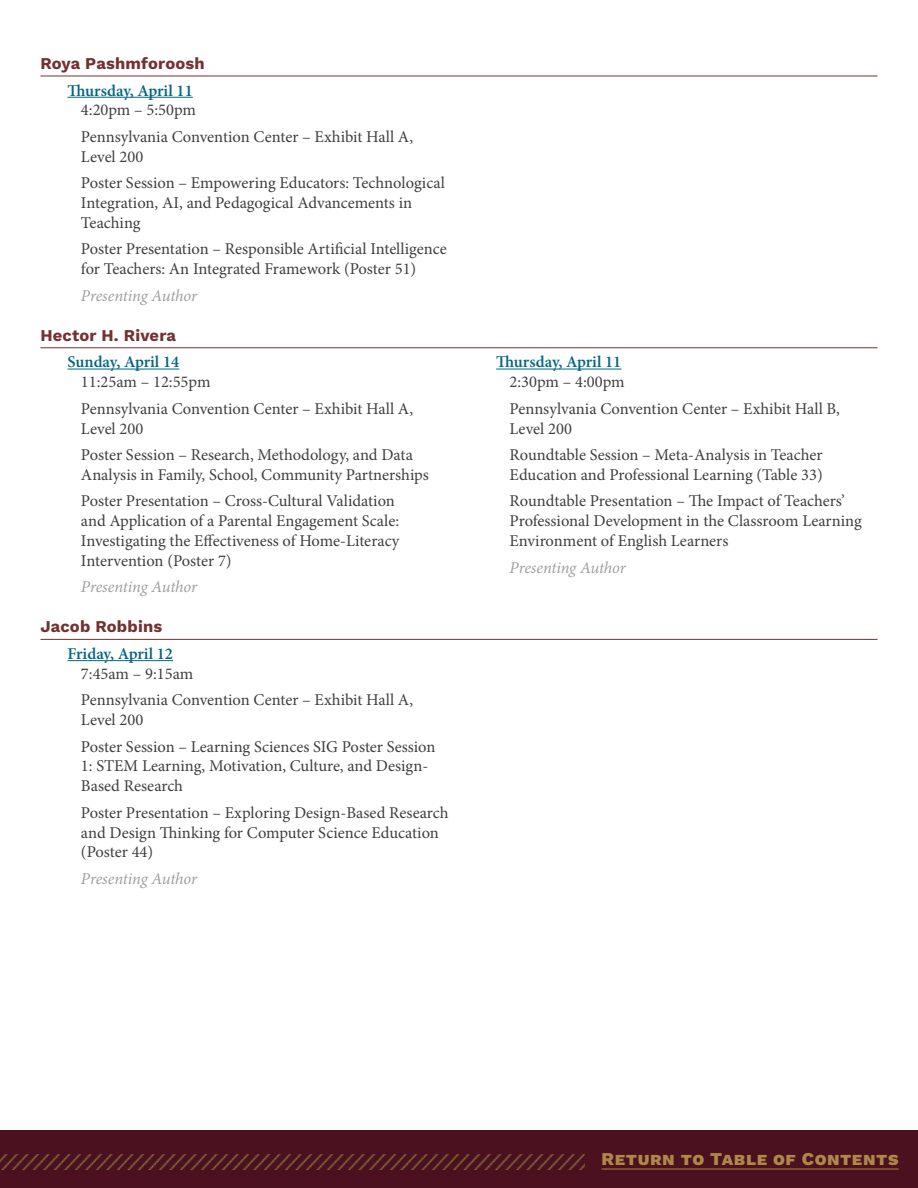
<style>
.page{position:relative;width:918px;height:1188px;background:#fff}
.page>*{position:absolute;margin:0;border:0;box-sizing:border-box;transform-origin:0 0}
.t1{font:18px "Work Sans";letter-spacing:.03em;color:#af8847}
.t2{font:16.5px/26.5px "Minion Pro";color:#3f3f3f}
.t3{font:italic 16.5px "Minion Pro";letter-spacing:-.01em;color:#9f9f9f}
.t4{font:600 16.5px "Minion Pro";color:#046584}
.t5{font:16.5px "Work Sans";letter-spacing:.01em;color:#743131}
</style>
<div class="page">
<div style="left:0;top:1130px;width:918px;height:58px;background:#4b111f"></div>
<img style="left:0;top:1154px;width:584px;height:16px">
<hr style="left:602px;top:1169px;width:297px;height:1px;background:#af8847">
<hr style="left:40px;top:76px;width:838px;height:1px;background:#743131">
<hr style="left:68px;top:97px;width:125px;height:1px;background:#046584">
<hr style="left:40px;top:348px;width:838px;height:1px;background:#743131">
<hr style="left:68px;top:369px;width:111px;height:1px;background:#046584">
<hr style="left:496px;top:369px;width:125px;height:1px;background:#046584">
<hr style="left:40px;top:639px;width:838px;height:1px;background:#743131">
<hr style="left:68px;top:660px;width:105px;height:1px;background:#046584">
<p class="t5" style="left:40px;top:51px;width:166px">Roya Pashmforoosh</p>
<p class="t4" style="left:68px;top:79px;width:127px">Thursday, April 11</p>
<p class="t2" style="left:81px;top:97px;width:334px">4:20pm – 5:50pm<br>Pennsylvania Convention Center – Exhibit Hall A,</p>
<p class="t2" style="left:81px;top:143px;width:365px">Level 200<br>Poster Session – Empowering Educators: Technological</p>
<p class="t2" style="left:81px;top:193px;width:333px;line-height:19.8px">Integration, AI, and Pedagogical Advancements in<br>Teaching</p>
<p class="t2" style="left:81px;top:239px;width:367px;line-height:19.8px">Poster Presentation – Responsible Artificial Intelligence for Teachers: An Integrated Framework (Poster 51)</p>
<p class="t3" style="left:81px;top:284px;width:118px">Presenting Author</p>
<p class="t5" style="left:40px;top:323px;width:137px">Hector H. Rivera</p>
<p class="t4" style="left:68px;top:351px;width:113px">Sunday, April 14</p>
<p class="t2" style="left:81px;top:369px;width:334px">11:25am – 12:55pm<br>Pennsylvania Convention Center – Exhibit Hall A,</p>
<p class="t2" style="left:81px;top:415px;width:333px">Level 200<br>Poster Session – Research, Methodology, and Data</p>
<p class="t2" style="left:81px;top:461px;width:349px">Analysis in Family, School, Community Partnerships<br>Poster Presentation – Cross-Cultural Validation</p>
<p class="t2" style="left:81px;top:511px;width:320px;line-height:19.8px;text-align:justify">and Application of a Parental Engagement Scale:<br>Investigating the Effectiveness of Home-Literacy Intervention (Poster 7)</p>
<p class="t3" style="left:81px;top:576px;width:118px">Presenting Author</p>
<p class="t5" style="left:40px;top:614px;width:123px">Jacob Robbins</p>
<p class="t4" style="left:68px;top:642px;width:107px">Friday, April 12</p>
<p class="t2" style="left:81px;top:660px;width:334px">7:45am – 9:15am<br>Pennsylvania Convention Center – Exhibit Hall A,</p>
<p class="t2" style="left:81px;top:707px;width:356px">Level 200<br>Poster Session – Learning Sciences SIG Poster Session</p>
<p class="t2" style="left:81px;top:756px;width:349px;line-height:19.8px">1: STEM Learning, Motivation, Culture, and Design-<br>Based Research</p>
<p class="t2" style="left:81px;top:803px;width:369px;line-height:19.8px">Poster Presentation – Exploring Design-Based Research and Design Thinking for Computer Science Education (Poster 44)</p>
<p class="t3" style="left:81px;top:867px;width:118px">Presenting Author</p>
<p class="t4" style="left:496px;top:351px;width:127px">Thursday, April 11</p>
<p class="t2" style="left:510px;top:369px;width:332px">2:30pm – 4:00pm<br>Pennsylvania Convention Center – Exhibit Hall B,</p>
<p class="t2" style="left:510px;top:415px;width:314px">Level 200<br>Roundtable Session – Meta-Analysis in Teacher</p>
<p class="t2" style="left:510px;top:461px;width:337px">Education and Professional Learning (Table 33)<br>Roundtable Presentation – The Impact of Teachers’</p>
<p class="t2" style="left:510px;top:511px;width:354px;line-height:19.8px">Professional Development in the Classroom Learning<br>Environment of English Learners</p>
<p class="t3" style="left:510px;top:556px;width:118px">Presenting Author</p>
<p class="t1" style="left:602px;top:1145px;width:299px">Return to Table of Contents</p>
</div>
